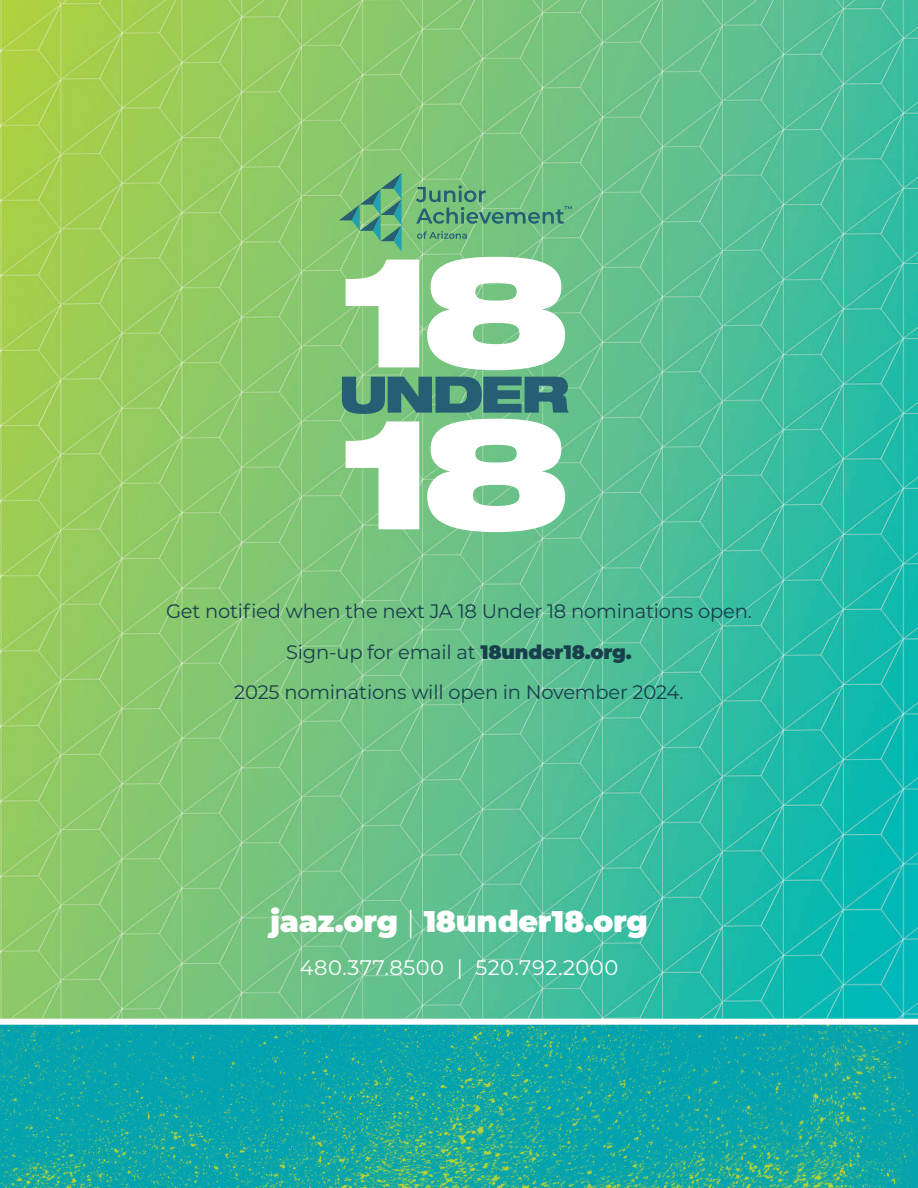
<style>
.page{position:relative;width:918px;height:1188px;background:#fff}
.page>*{position:absolute;margin:0;border:0;box-sizing:border-box;transform-origin:0 0}
.t1{font:900 30px "Montserrat";letter-spacing:-.01em;color:#fff}
.t2{font:21px "Montserrat";letter-spacing:.025em;color:#fff}
.t3{font:19.5px/40.5px "Montserrat";letter-spacing:-.01em;color:#183f4d;text-align:center}
.s1{font-weight:900}
.s2{font-weight:300}
</style>
<div class="page">
<img style="left:0;top:0;width:918px;height:1019px">
<svg style="left:0;top:1025px;width:918px;height:163px;background:#12a6a4"></svg>
<svg style="left:346px;top:260px;width:73px;height:107px"></svg>
<svg style="left:427px;top:257px;width:138px;height:113px"></svg>
<svg style="left:342px;top:377px;width:227px;height:155px"></svg>
<svg style="left:417px;top:231px;width:50px;height:8px"></svg>
<svg style="left:339px;top:173px;width:63px;height:79px;background:#6eb67b"></svg>
<svg style="left:416px;top:185px;width:156px;height:39px;background:#68b07d"></svg>
<p class="t3" style="left:166px;top:590px;width:587px">Get notified when the next JA 18 Under 18 nominations open.<br>Sign-up for email at <span class="s1">18under18.org.<br></span>2025 nominations will open in November 2024.</p>
<h1 class="t1" style="left:270px;top:899px;width:379px">jaaz.org <span class="s2">|</span> 18under18.org</h1>
<p class="t2" style="left:300px;top:953px;width:320px">480.377.8500 | 520.792.2000</p>
</div>
